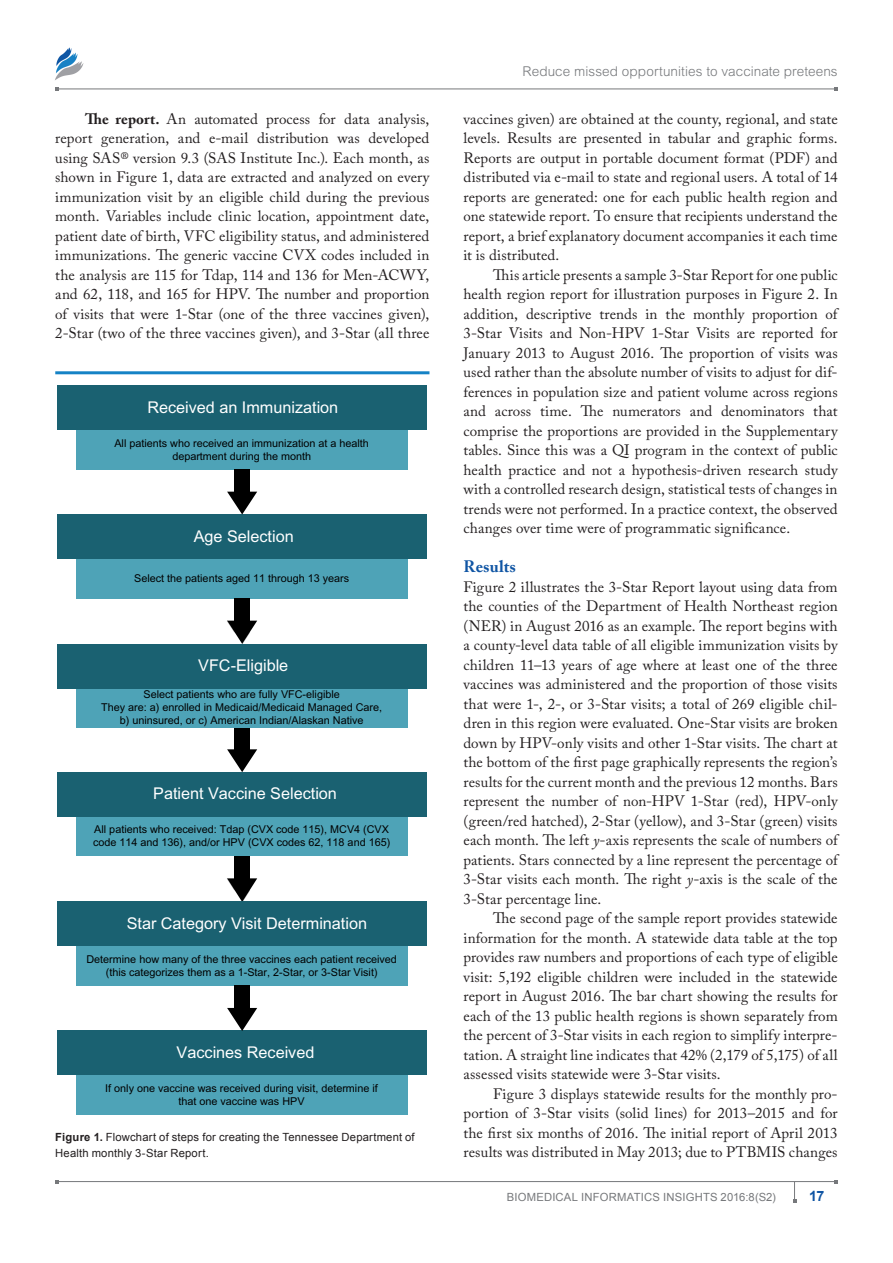
<style>
.page{position:relative;width:893px;height:1263px;background:#fff}
.page>*{position:absolute;margin:0;border:0;box-sizing:border-box;transform-origin:0 0}
.t1{font:700 16.5px "Adobe Caslon Pro";color:#1055a4}
.t2{font:16.2px "Arial";color:#fff}
.TxF{font:15px/19.5px "Adobe Caslon Pro";letter-spacing:.005em;color:#231f20;text-align:justify}
.Tx{font:15px/19.5px "Adobe Caslon Pro";letter-spacing:.005em;color:#231f20;text-align:justify}
.RunF-folio{font:700 14.25px "Arial";color:#1055a4}
.RunH{font:300 13.5px "Arial MT Std";letter-spacing:.005em;color:#76787b}
.FigC{font:11.25px/16.5px "Arial";letter-spacing:.015em;color:#231f20}
.RunF{font:11.25px "Arial";letter-spacing:.015em;color:#76787b}
.t3{font:10.8px/12.9px "Arial";color:#000;text-align:center}
.s1{font-weight:700}
.s2{font-style:italic}
</style>
<div class="page">
<hr style="left:57px;top:89px;width:779px;height:1px;background:#76787b">
<hr style="left:57px;top:1181px;width:779px;height:1px;background:#76787b">
<img style="left:55px;top:47px;width:29px;height:33px">
<svg style="left:793px;top:1182px;width:3px;height:20px"></svg>
<hr style="left:55px;top:371px;width:374px;height:3px;background:#1582c5">
<div style="left:234px;top:727px;width:16px;height:23px;background:#000"></div>
<svg style="left:227px;top:749px;width:30px;height:23px"></svg>
<div style="left:234px;top:855px;width:16px;height:24px;background:#000"></div>
<svg style="left:227px;top:878px;width:30px;height:24px"></svg>
<div style="left:76px;top:430px;width:331px;height:39px;background:#4ea3b7"></div>
<div style="left:76px;top:559px;width:331px;height:39px;background:#4ea3b7"></div>
<div style="left:58px;top:386px;width:369px;height:44px;background:#1a6171"></div>
<div style="left:58px;top:514px;width:369px;height:45px;background:#1a6171"></div>
<div style="left:76px;top:688px;width:331px;height:40px;background:#4ea3b7"></div>
<div style="left:58px;top:644px;width:369px;height:44px;background:#1a6171"></div>
<div style="left:76px;top:816px;width:331px;height:40px;background:#4ea3b7"></div>
<div style="left:58px;top:772px;width:369px;height:44px;background:#1a6171"></div>
<div style="left:76px;top:946px;width:331px;height:40px;background:#4ea3b7"></div>
<div style="left:58px;top:902px;width:369px;height:44px;background:#1a6171"></div>
<div style="left:76px;top:1075px;width:331px;height:40px;background:#4ea3b7"></div>
<div style="left:58px;top:1031px;width:369px;height:44px;background:#1a6171"></div>
<div style="left:234px;top:469px;width:16px;height:24px;background:#000"></div>
<svg style="left:227px;top:492px;width:30px;height:22px"></svg>
<div style="left:234px;top:598px;width:16px;height:24px;background:#000"></div>
<svg style="left:227px;top:621px;width:30px;height:23px"></svg>
<div style="left:234px;top:986px;width:16px;height:23px;background:#000"></div>
<svg style="left:227px;top:1008px;width:30px;height:23px"></svg>
<p class="RunH" style="left:523px;top:63px;width:317px">Reduce missed opportunities to vaccinate preteens</p>
<h2 class="TxF" style="left:55px;top:109px;width:376px;text-indent:30px"><span class="s1">The report.</span> An automated process for data analysis, report generation, and e-mail distribution was developed using SAS® version 9.3 (SAS Institute Inc.). Each month, as shown in Figure 1, data are extracted and analyzed on every immunization visit by an eligible child during the previous month. Variables include clinic location, appointment date, patient date of birth, VFC eligibility status, and administered immunizations. The generic vaccine CVX codes included in the analysis are 115 for Tdap, 114 and 136 for Men-ACWY, and 62, 118, and 165 for HPV. The number and proportion of visits that were 1-Star (one of the three vaccines given), 2-Star (two of the three vaccines given), and 3-Star (all three</h2>
<h2 class="TxF" style="left:463px;top:109px;width:376px">vaccines given) are obtained at the county, regional, and state levels. Results are presented in tabular and graphic forms.<br>Reports are output in portable document format (PDF) and distributed via e-mail to state and regional users. A total of 14 reports are generated: one for each public health region and one statewide report. To ensure that recipients understand the report, a brief explanatory document accompanies it each time it is distributed.</h2>
<p class="Tx" style="left:463px;top:265px;width:376px;text-indent:30px">This article presents a sample 3-Star Report for one public health region report for illustration purposes in Figure 2. In addition, descriptive trends in the monthly proportion of 3-Star Visits and Non-HPV 1-Star Visits are reported for January 2013 to August 2016. The proportion of visits was used rather than the absolute number of visits to adjust for dif&shy;ferences in population size and patient volume across regions and across time. The numerators and denominators that comprise the proportions are provided in the Supplementary tables. Since this was a QI program in the context of public health practice and not a hypothesis-driven research study with a controlled research design, statistical tests of changes in trends were not performed. In a practice context, the observed changes over time were of programmatic significance.</p>
<h1 class="t1" style="left:463px;top:557px;width:54px">Results</h1>
<p class="TxF" style="left:463px;top:577px;width:376px">Figure 2 illustrates the 3-Star Report layout using data from the counties of the Department of Health Northeast region (NER) in August 2016 as an example. The report begins with a county-level data table of all eligible immunization visits by children 11–13 years of age where at least one of the three vaccines was administered and the proportion of those visits that were 1-, 2-, or 3-Star visits; a total of 269 eligible chil&shy;dren in this region were evaluated. One-Star visits are broken down by HPV-only visits and other 1-Star visits. The chart at the bottom of the first page graphically represents the region’s results for the current month and the previous 12 months. Bars represent the number of non-HPV 1-Star (red), HPV-only (green/red hatched), 2-Star (yellow), and 3-Star (green) visits each month. The left <span class="s2">y</span>-axis represents the scale of numbers of patients. Stars connected by a line represent the percentage of 3-Star visits each month. The right <span class="s2">y</span>-axis is the scale of the 3-Star percentage line.</p>
<p class="Tx" style="left:463px;top:908px;width:376px;text-indent:30px">The second page of the sample report provides statewide information for the month. A statewide data table at the top provides raw numbers and proportions of each type of eligible visit: 5,192 eligible children were included in the statewide report in August 2016. The bar chart showing the results for each of the 13 public health regions is shown separately from the percent of 3-Star visits in each region to simplify interpre&shy;tation. A straight line indicates that 42% (2,179 of 5,175) of all assessed visits statewide were 3-Star visits.</p>
<p class="Tx" style="left:463px;top:1084px;width:376px;text-indent:30px">Figure 3 displays statewide results for the monthly pro&shy;portion of 3-Star visits (solid lines) for 2013–2015 and for the first six months of 2016. The initial report of April 2013 results was distributed in May 2013; due to PTBMIS changes</p>
<p class="t2" style="left:147px;top:398px;width:192px">Received an Immunization</p>
<p class="t3" style="left:114px;top:436px;width:256px">All patients who received an immunization at a health department during the month</p>
<p class="t2" style="left:194px;top:527px;width:101px">Age Selection</p>
<p class="t3" style="left:134px;top:572px;width:216px">Select the patients aged 11 through 13 years</p>
<p class="t2" style="left:198px;top:656px;width:92px">VFC-Eligible</p>
<p class="t3" style="left:101px;top:688px;width:282px">Select patients who are fully VFC-eligible<br>They are: a) enrolled in Medicaid/Medicaid Managed Care, b) uninsured, or c) American Indian/Alaskan Native</p>
<p class="t2" style="left:153px;top:784px;width:185px">Patient Vaccine Selection</p>
<p class="t3" style="left:93px;top:823px;width:299px;text-align:left">All patients who received: Tdap (CVX code 115), MCV4 (CVX code 114 and 136), and/or HPV (CVX codes 62, 118 and 165)</p>
<p class="t2" style="left:127px;top:914px;width:242px">Star Category Visit Determination</p>
<p class="t3" style="left:87px;top:953px;width:312px">Determine how many of the three vaccines each patient received (this categorizes them as a 1-Star, 2-Star, or 3-Star Visit)</p>
<p class="t2" style="left:177px;top:1043px;width:139px">Vaccines Received</p>
<p class="t3" style="left:105px;top:1081px;width:274px">If only one vaccine was received during visit, determine if that one vaccine was HPV</p>
<p class="FigC" style="left:55px;top:1129px;width:361px"><span class="s1">Figure 1.</span> Flowchart of steps for creating the Tennessee Department of<br>H ealth monthly 3-Star Report.</p>
<p class="RunF" style="left:507px;top:1189px;width:271px">Biomedical I nformatics I nsights 2016:8(S2)</p>
<p class="RunF-folio" style="left:809px;top:1186px;width:17px">17</p>
</div>
